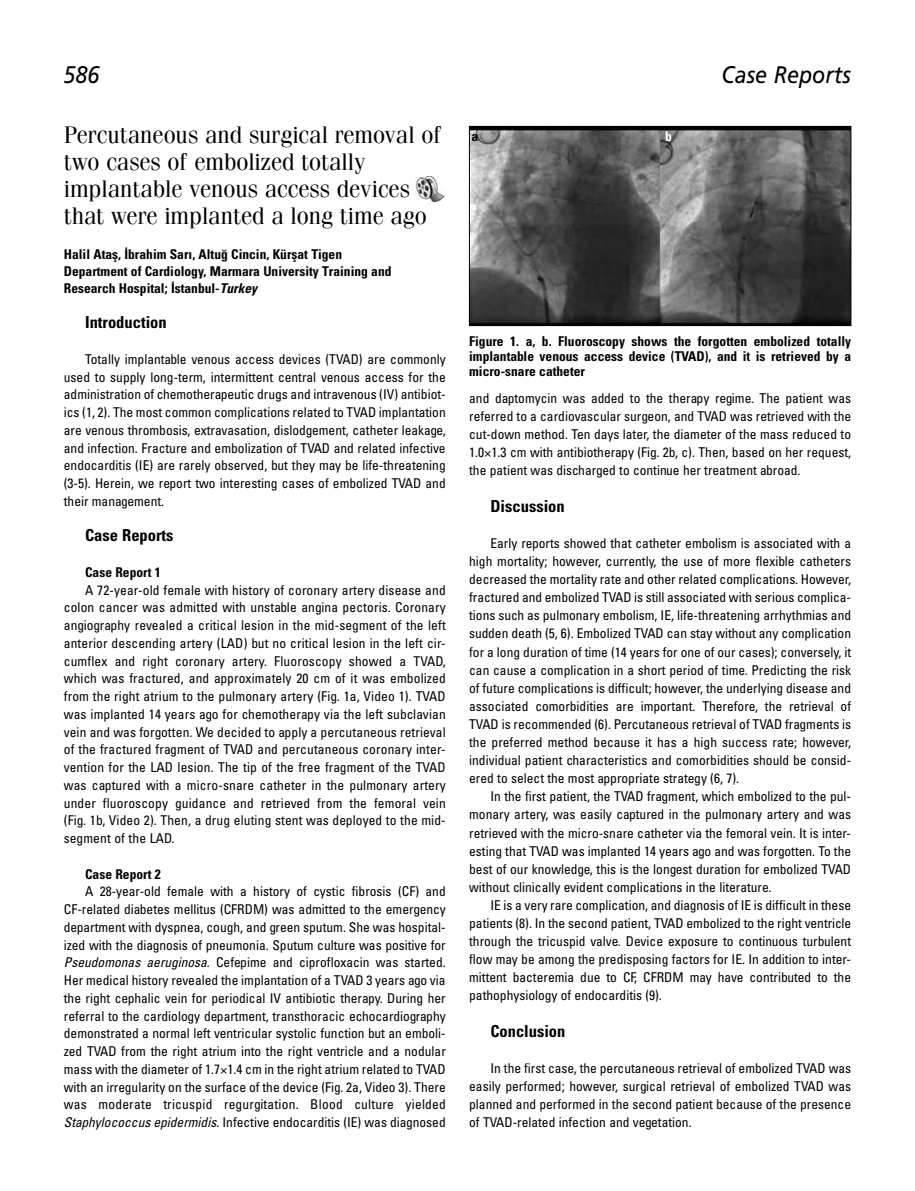
<style>
.page{position:relative;width:915px;height:1191px;background:#fff}
.page>*{position:absolute;margin:0;border:0;box-sizing:border-box;transform-origin:0 0}
.t1{font:24px/27px "Fenice Tr";color:#000}
.t2{font:24px "Frutiger Italic Tr";color:#000;scale:.9 1}
.t3{font:16.5px "Univers Cond Bd Tr";color:#000}
.t4{font:13.5px/17.7px "Univers Condensed Tr";color:#000;text-align:justify}
.t5{font:13.5px/17.2px "Univers Cond Bd Tr";color:#000}
.t6{font:13.5px "Univers Cond Bd Tr";color:#fff}
.s1{font-family:"Univers Cond Bd Ita Tr"}
.s2{font-family:"Univers Cond Ita Tr"}
</style>
<div class="page">
<img style="left:415px;top:176px;width:29px;height:25px">
<img style="left:471px;top:128px;width:377px;height:196px">
<div style="left:469px;top:126px;width:381px;height:200px;border:1px solid #000"></div>
<h1 class="t2" style="left:63px;top:61px;width:42px">586</h1>
<h1 class="t2" style="left:721px;top:61px;width:145px">Case Reports</h1>
<h1 class="t1" style="left:64px;top:121px;width:379px">Percutaneous and surgical removal of two cases of embolized totally implantable venous access devices that were implanted a long time ago</h1>
<p class="t5" style="left:64px;top:245px;width:329px">Halil Ataş, İbrahim Sarı, Altuğ Cincin, Kürşat Tigen<br>Department of Cardiology, Marmara University Training and<br>Research Hospital; İstanbul-<span class="s1">Turkey</span></p>
<p class="t3" style="left:85px;top:312px;width:83px">Introduction</p>
<p class="t4" style="left:64px;top:350px;width:383px;text-indent:21px">Totally implantable venous access devices (TVAD) are commonly used to supply long-term, intermittent central venous access for the administration of chemotherapeutic drugs and intravenous (IV) antibiot&shy;ics (1, 2). The most common complications related to TVAD implantation are venous thrombosis, extravasation, dislodgement, catheter leakage, and infection. Fracture and embolization of TVAD and related infective endocarditis (IE) are rarely observed, but they may be life-threatening (3-5). Herein, we report two interesting cases of embolized TVAD and their management.</p>
<p class="t3" style="left:85px;top:525px;width:90px">Case Reports</p>
<p class="t5" style="left:85px;top:563px;width:77px">Case Report 1</p>
<p class="t4" style="left:64px;top:580px;width:383px;text-indent:21px">A 72-year-old female with history of coronary artery disease and colon cancer was admitted with unstable angina pectoris. Coronary angiography revealed a critical lesion in the mid-segment of the left anterior descending artery (LAD) but no critical lesion in the left cir&shy;cumflex and right coronary artery. Fluoroscopy showed a TVAD, which was fractured, and approximately 20 cm of it was embolized from the right atrium to the pulmonary artery (Fig. 1a, Video 1). TVAD was implanted 14 years ago for chemotherapy via the left subclavian vein and was forgotten. We decided to apply a percutaneous retrieval of the fractured fragment of TVAD and percutaneous coronary inter&shy;vention for the LAD lesion. The tip of the free fragment of the TVAD was captured with a micro-snare catheter in the pulmonary artery under fluoroscopy guidance and retrieved from the femoral vein (Fig. 1b, Video 2). Then, a drug eluting stent was deployed to the mid&shy;segment of the LAD.</p>
<p class="t5" style="left:85px;top:865px;width:77px">Case Report 2</p>
<p class="t4" style="left:64px;top:882px;width:383px;text-indent:21px">A 28-year-old female with a history of cystic fibrosis (CF) and CF-related diabetes mellitus (CFRDM) was admitted to the emergency department with dyspnea, cough, and green sputum. She was hospital&shy;ized with the diagnosis of pneumonia. Sputum culture was positive for <span class="s2">Pseudomonas aeruginosa</span>. Cefepime and ciprofloxacin was started.<br>Her medical history revealed the implantation of a TVAD 3 years ago via the right cephalic vein for periodical IV antibiotic therapy. During her referral to the cardiology department, transthoracic echocardiography demonstrated a normal left ventricular systolic function but an emboli&shy;zed TVAD from the right atrium into the right ventricle and a nodular mass with the diameter of 1.7 1.4 cm in the right atrium related to TVAD with an irregularity on the surface of the device (Fig. 2a, Video 3). There was moderate tricuspid regurgitation. Blood culture yielded <span class="s2">Staphylococcus epidermidis</span>. Infective endocarditis (IE) was diagnosed</p>
<p class="t5" style="left:471px;top:127px;width:8px">a</p>
<p class="t6" style="left:665px;top:127px;width:8px">b</p>
<p class="t5" style="left:469px;top:334px;width:383px;line-height:15px;text-align:justify">Figure 1. a, b. Fluoroscopy shows the forgotten embolized totally implantable venous access device (TVAD), and it is retrieved by a micro-snare catheter</p>
<p class="t4" style="left:469px;top:389px;width:383px;line-height:18.1px">and daptomycin was added to the therapy regime. The patient was referred to a cardiovascular surgeon, and TVAD was retrieved with the cut-down method. Ten days later, the diameter of the mass reduced to 1.0 1.3 cm with antibiotherapy (Fig. 2b, c). Then, based on her request, the patient was discharged to continue her treatment abroad.</p>
<p class="t3" style="left:490px;top:496px;width:76px">Discussion</p>
<p class="t4" style="left:469px;top:534px;width:383px;line-height:18.1px;text-indent:21px">Early reports showed that catheter embolism is associated with a high mortality; however, currently, the use of more flexible catheters decreased the mortality rate and other related complications. However, fractured and embolized TVAD is still associated with serious complica&shy;tions such as pulmonary embolism, IE, life-threatening arrhythmias and sudden death (5, 6). Embolized TVAD can stay without any complication for a long duration of time (14 years for one of our cases); conversely, it can cause a complication in a short period of time. Predicting the risk of future complications is difficult; however, the underlying disease and associated comorbidities are important. Therefore, the retrieval of TVAD is recommended (6). Percutaneous retrieval of TVAD fragments is the preferred method because it has a high success rate; however, individual patient characteristics and comorbidities should be consid&shy;ered to select the most appropriate strategy (6, 7).</p>
<p class="t4" style="left:469px;top:787px;width:383px;line-height:18.1px;text-indent:21px">In the first patient, the TVAD fragment, which embolized to the pul&shy;monary artery, was easily captured in the pulmonary artery and was retrieved with the micro-snare catheter via the femoral vein. It is inter&shy;esting that TVAD was implanted 14 years ago and was forgotten. To the best of our knowledge, this is the longest duration for embolized TVAD without clinically evident complications in the literature.</p>
<p class="t4" style="left:469px;top:895px;width:383px;line-height:18.1px;text-indent:21px">IE is a very rare complication, and diagnosis of IE is difficult in these patients (8). In the second patient, TVAD embolized to the right ventricle through the tricuspid valve. Device exposure to continuous turbulent flow may be among the predisposing factors for IE. In addition to inter&shy;mittent bacteremia due to CF, CFRDM may have contributed to the pathophysiology of endocarditis (9).</p>
<p class="t3" style="left:490px;top:1020px;width:76px">Conclusion</p>
<p class="t4" style="left:469px;top:1058px;width:383px;line-height:18.1px;text-indent:21px">In the first case, the percutaneous retrieval of embolized TVAD was easily performed; however, surgical retrieval of embolized TVAD was planned and performed in the second patient because of the presence of TVAD-related infection and vegetation.</p>
</div>
